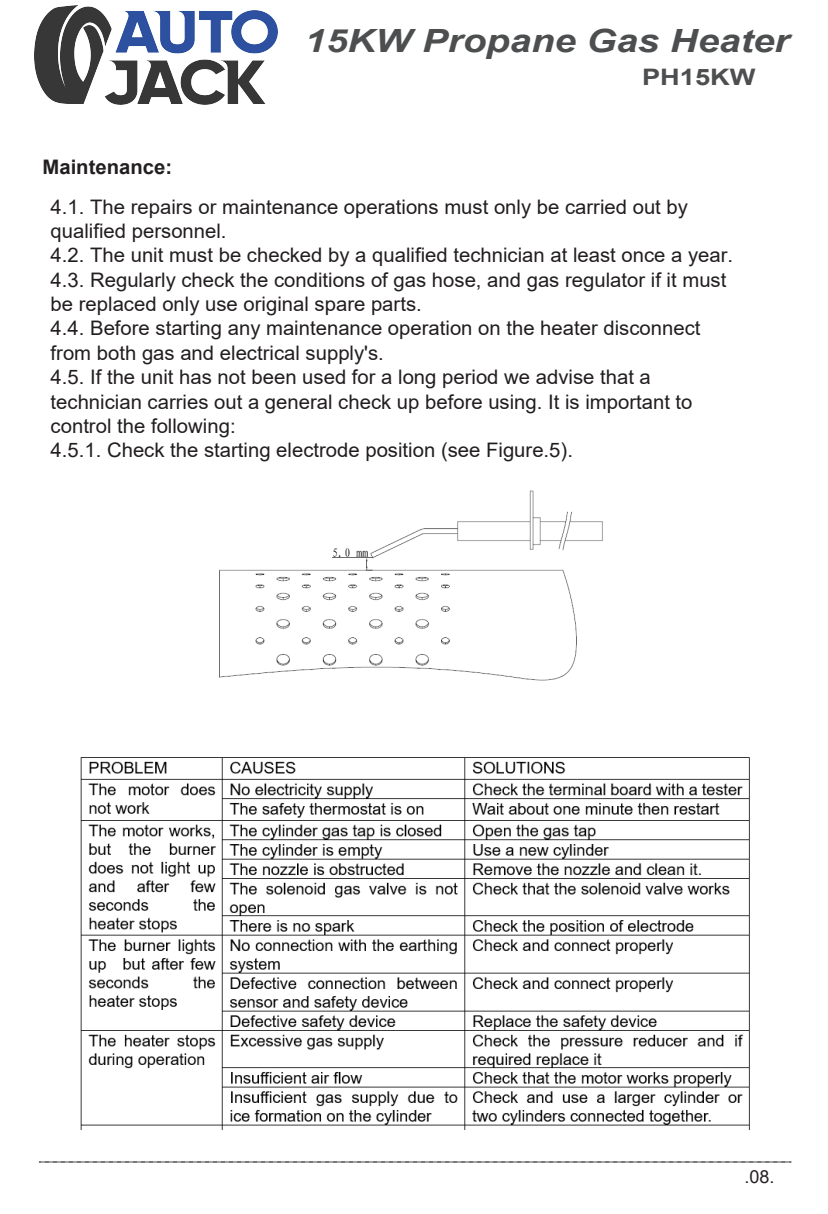
<style>
.page{position:relative;width:828px;height:1214px;background:#fff}
.page>*{position:absolute;margin:0;border:0;box-sizing:border-box;transform-origin:0 0}
.t1{font:italic 700 32px "Arial";color:#4d4e4f;scale:1.2 1}
.t2{font:700 22.8px "Arial";color:#4d4e4f;scale:1.2 1}
.t3{font:20px/24.4px "Arial";color:#221e1f}
.t4{font:700 20px "Arial";color:#231f20}
.t5{font:18px "Arial";color:#231f20}
.s1{font-style:inherit}
</style>
<div class="page">
<img style="left:219px;top:490px;width:384px;height:191px">
<img style="left:34px;top:5px;width:244px;height:99px">
<svg style="left:39px;top:1161px;width:752px;height:1px"></svg>
<img style="left:80px;top:757px;width:670px;height:372px">
<h1 class="t1" style="left:305px;top:19px;width:405px">15KW Propane Gas Heater</h1>
<p class="t2" style="left:642px;top:61px;width:96px">PH<span class="s1">15</span>KW</p>
<p class="t4" style="left:42px;top:153px;width:131px">Maintenance:</p>
<p class="t3" style="left:51px;top:194px;width:684px">4.1. The repairs or maintenance operations must only be carried out by qualified personnel.<br>4.2. The unit must be checked by a qualified technician at least once a year.<br>4.3. Regularly check the conditions of gas hose, and gas regulator if it must be replaced only use original spare parts.<br>4.4. Before starting any maintenance operation on the heater disconnect from both gas and electrical supply's.<br>4.5. If the unit has not been used for a long period we advise that a technician carries out a general check up before using. It is important to control the following:<br>4.5.1. Check the starting electrode position (see Figure.5).</p>
<p class="t5" style="left:744px;top:1163px;width:32px">.0<span class="s1">8</span>.</p>
</div>
